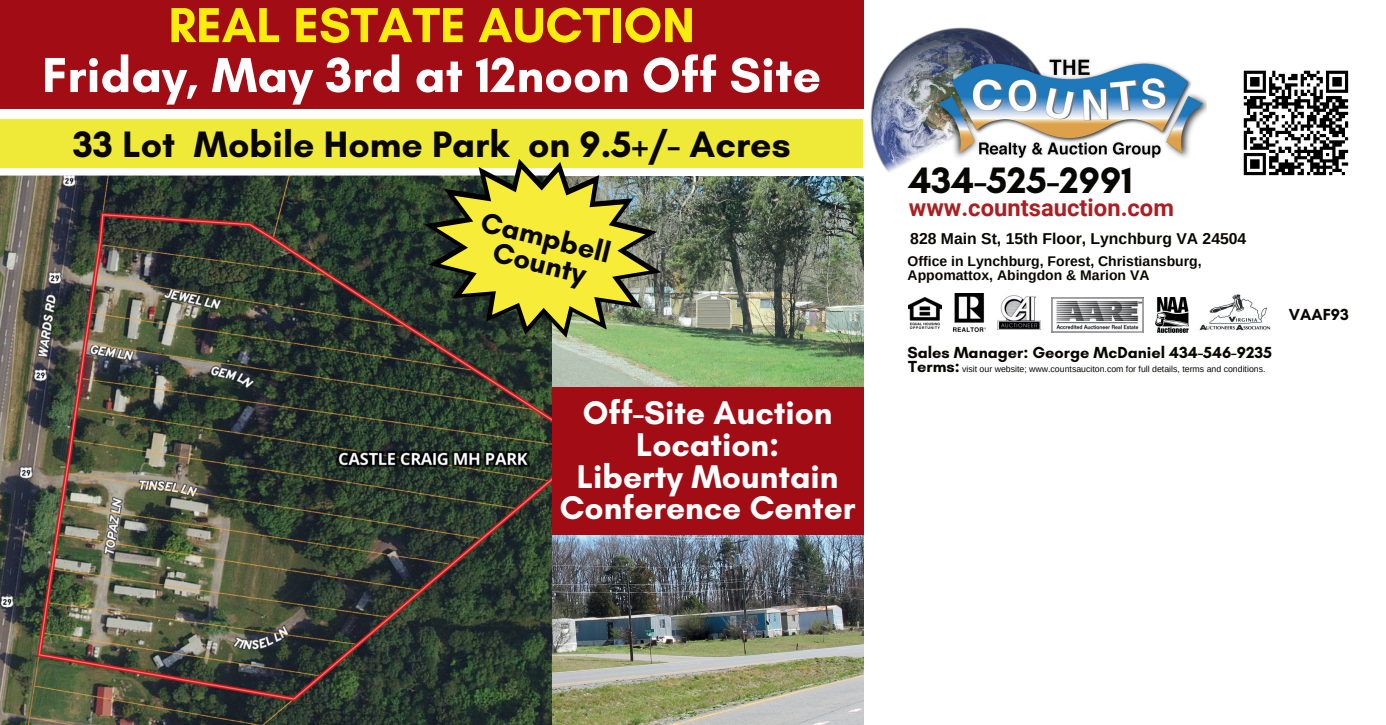
<style>
.page{position:relative;width:1386px;height:725px;background:#fff}
.page>*{position:absolute;margin:0;border:0;box-sizing:border-box;transform-origin:0 0}
.t1{font:700 50.05px "Glacial Indifference";color:#fff}
.t2{font:700 50.05px "Glacial Indifference";color:#faed0d}
.t3{font:700 37.45px "Glacial Indifference";color:#080704}
.t4{font:700 33.43px/31.5px "Glacial Indifference";color:#fff;text-align:center}
.t5{font:700 29.05px/25.9px "Glacial Indifference";color:#080704;text-align:center}
.t6{font:700 23.8px "Roboto";color:#ac1e21}
.t7{font:700 16.28px "Glacial Indifference";color:#080704}
.t8{font:700 15.75px "Arimo";color:#080704}
.t9{font:700 14px/14px "Arimo";color:#080704}
.t10{font:8.75px "Arimo";color:#080704}
.s1{font-family:"Glacial Indifference";font-weight:700;font-size:16.28px}
</style>
<div class="page">
<div style="left:0;top:0;width:863px;height:109px;background:#a20c15"></div>
<div style="left:0;top:120px;width:863px;height:48px;background:#efe938"></div>
<img style="left:0;top:175px;width:552px;height:549px">
<img style="left:552px;top:176px;width:311px;height:211px">
<img style="left:552px;top:535px;width:311px;height:189px">
<img style="left:831px;top:15px;width:376px;height:166px">
<img style="left:953px;top:293px;width:33px;height:39px">
<img style="left:908px;top:297px;width:33px;height:31px">
<img style="left:1052px;top:297px;width:92px;height:35px">
<img style="left:1155px;top:297px;width:33px;height:35px">
<img style="left:1199px;top:294px;width:72px;height:37px">
<img style="left:997px;top:295px;width:43px;height:35px">
<div style="left:552px;top:387px;width:311px;height:148px;background:#a20c15"></div>
<img style="left:424px;top:159px;width:238px;height:179px">
<svg style="left:436px;top:169px;width:213px;height:160px;background:#aaa93f"></svg>
<svg style="left:1243px;top:70px;width:106px;height:106px"></svg>
<h1 class="t2" style="left:168px;top:-6px;width:528px">REAL ESTATE AUCTION</h1>
<h1 class="t1" style="left:42px;top:44px;width:780px">Friday, May 3rd at 12noon Off Site</h1>
<h2 class="t3" style="left:73px;top:121px;width:719px">33 Lot Mobile Home Park on 9.5+/- Acres</h2>
<h3 class="t5" style="left:485px;top:208px;width:134px;rotate:14deg">Campbell<br>County</h3>
<h3 class="t4" style="left:560px;top:397px;width:297px">Off-Site Auction<br>Location:<br>Liberty Mountain<br>Conference Center</h3>
<h2 class="t3" style="left:909px;top:157px;width:225px">434-525-2991</h2>
<h3 class="t6" style="left:909px;top:191px;width:267px">www.countsauction.com</h3>
<h3 class="t8" style="left:910px;top:227px;width:338px">828 Main St, 15th Floor, Lynchburg VA 24504</h3>
<h3 class="t9" style="left:908px;top:254px;width:296px">Office in Lynchburg, Forest, Christiansburg,<br>Appomattox, Abingdon &amp; Marion VA</h3>
<h3 class="t7" style="left:907px;top:343px;width:366px">Sales Manager: George McDaniel 434-546-9235</h3>
<p class="t10" style="left:908px;top:363px;width:359px"><span class="s1">Terms:</span> visit our website; www.countsauciton.com for full details, terms and conditions.</p>
<h3 class="t7" style="left:1289px;top:305px;width:61px">VAAF93</h3>
</div>
